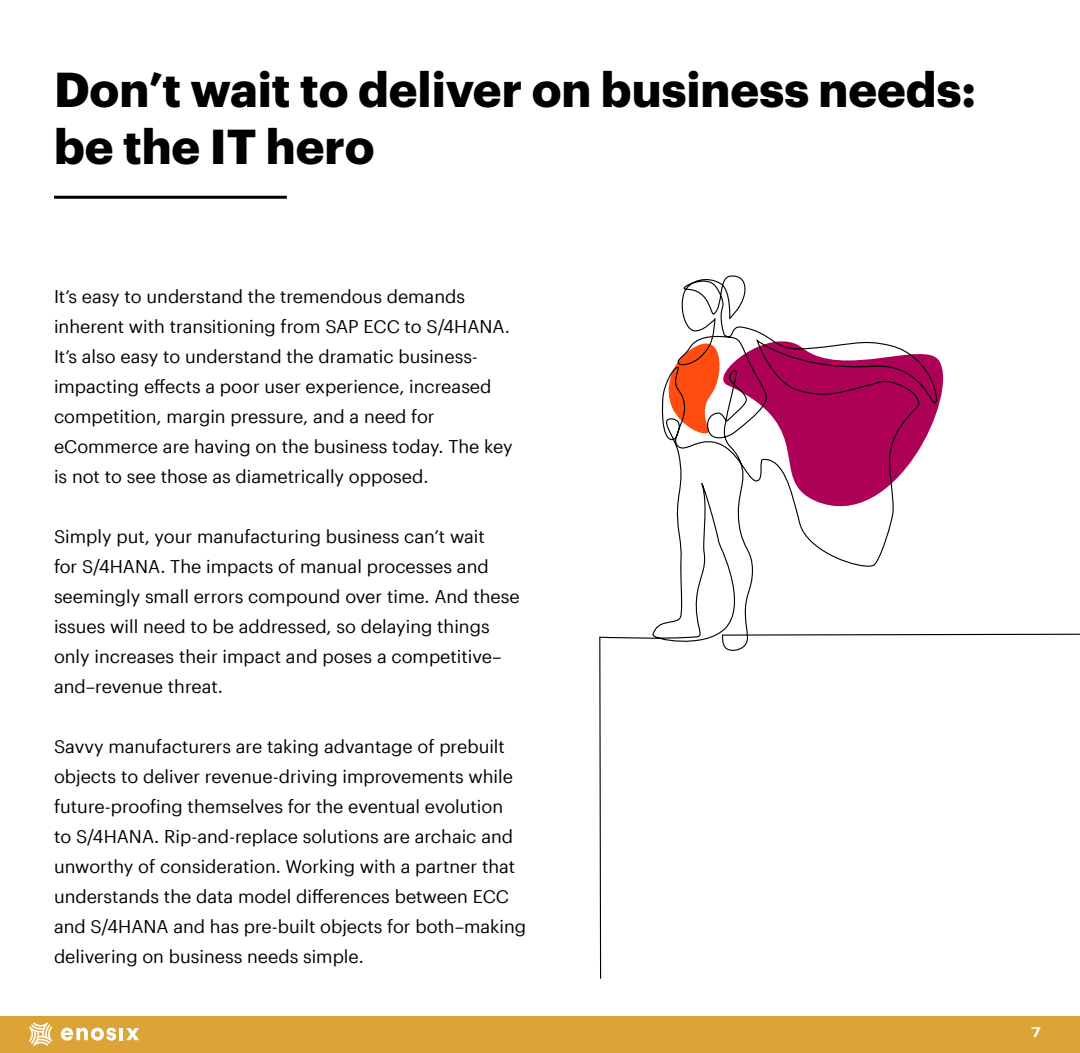
<style>
.page{position:relative;width:1080px;height:1053px;background:#fff}
.page>*{position:absolute;margin:0;border:0;box-sizing:border-box;transform-origin:0 0}
.t1{font:700 48px/57.6px "Graphik";color:#000}
.t2{font:18px/30px "Graphik App";color:#000}
.t3{font:500 13.5px "Graphik App";color:#fff;scale:1.33 1}
</style>
<div class="page">
<div style="left:0;top:1016px;width:1080px;height:37px;background:#dca437"></div>
<svg style="left:61px;top:1028px;width:78px;height:13px"></svg>
<svg style="left:29px;top:1022px;width:23px;height:24px"></svg>
<hr style="left:54px;top:196px;width:233px;height:3px;background:#000">
<svg style="left:599px;top:275px;width:481px;height:704px"></svg>
<h1 class="t1" style="left:54px;top:64px;width:924px">Don’t wait to deliver on business needs: be the IT hero</h1>
<p class="t2" style="left:54px;top:280px;width:460px">It’s easy to understand the tremendous demands inherent with transitioning from SAP ECC to S/4HANA.<br>It’s also easy to understand the dramatic business&shy;impacting effects a poor user experience, increased competition, margin pressure, and a need for eCommerce are having on the business today. The key is not to see those as diametrically opposed.</p>
<p class="t2" style="left:54px;top:520px;width:467px">Simply put, your manufacturing business can’t wait<br>for S/4HANA. The impacts of manual processes and seemingly small errors compound over time. And these issues will need to be addressed, so delaying things only increases their impact and poses a competitive– and–revenue threat.</p>
<p class="t2" style="left:54px;top:730px;width:474px">Savvy manufacturers are taking advantage of prebuilt objects to deliver revenue-driving improvements while future-proofing themselves for the eventual evolution<br>to S/4HANA. Rip-and-replace solutions are archaic and unworthy of consideration. Working with a partner that understands the data model differences between ECC and S/4HANA and has pre-built objects for both–making delivering on business needs simple.</p>
<p class="t3" style="left:1031px;top:1027px;width:9px">7</p>
</div>
